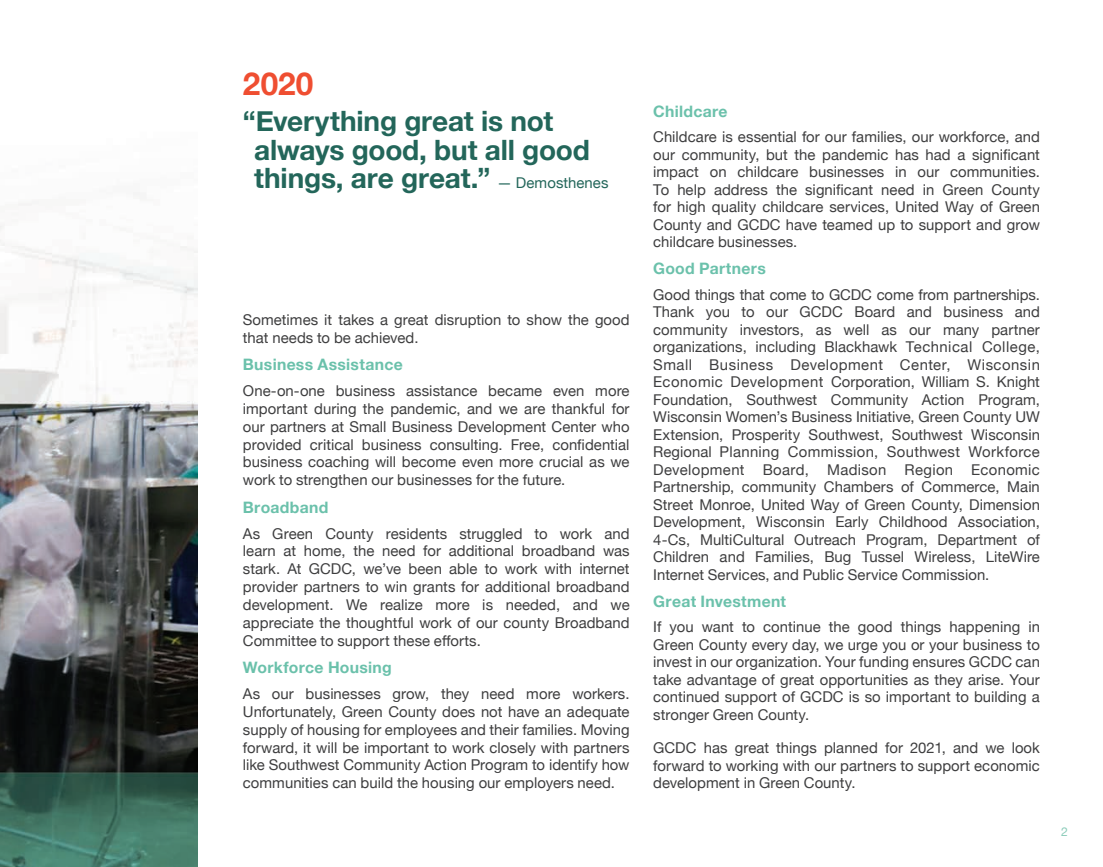
<style>
.page{position:relative;width:1103px;height:867px;background:#fff}
.page>*{position:absolute;margin:0;border:0;box-sizing:border-box;transform-origin:0 0}
.t1{font:700 31.5px "Helvetica Neue";color:#ef4e31}
.t2{font:700 28px/28.3px "Helvetica Neue";letter-spacing:-.005em;color:#23665a}
.P_Header{font:700 15.75px "Helvetica Neue";letter-spacing:.02em;color:#6bc1ab}
.t3{font:14.88px/17.5px "Helvetica Neue";letter-spacing:.005em;color:#3e3e3f;text-align:justify}
.sm_caption{font:12.25px "Helvetica Neue";color:#8cccba}
.s1{font-weight:400;font-size:14.88px}
</style>
<div class="page">
<img style="left:0;top:192px;width:197px;height:674px">
<p class="t1" style="left:243px;top:59px;width:72px">2020</p>
<p class="t2" style="left:254px;top:108px;width:356px;text-indent:-11px">“Everything great is not always good, but all good things, are great.” <span class="s1">— Demosthenes</span></p>
<p class="t3" style="left:243px;top:311px;width:388px">Sometimes it takes a great disruption to show the good that needs to be achieved.</p>
<p class="P_Header" style="left:243px;top:352px;width:161px">Business Assistance</p>
<p class="t3" style="left:243px;top:382px;width:388px">One-on-one business assistance became even more important during the pandemic, and we are thankful for our partners at Small Business Development Center who provided critical business consulting. Free, confidential business coaching will become even more crucial as we work to strengthen our businesses for the future.</p>
<p class="P_Header" style="left:243px;top:494px;width:87px">Broadband</p>
<p class="t3" style="left:243px;top:525px;width:388px">As Green County residents struggled to work and learn at home, the need for additional broadband was stark. At GCDC, we’ve been able to work with internet provider partners to win grants for additional broadband development. We realize more is needed, and we appreciate the thoughtful work of our county Broadband Committee to support these efforts.</p>
<p class="P_Header" style="left:243px;top:655px;width:150px">Workforce Housing</p>
<p class="t3" style="left:243px;top:685px;width:388px">As our businesses grow, they need more workers.<br>Unfortunately, Green County does not have an adequate supply of housing for employees and their families. Moving forward, it will be important to work closely with partners like Southwest Community Action Program to identify how communities can build the housing our employers need.</p>
<p class="P_Header" style="left:653px;top:99px;width:76px">Childcare</p>
<p class="t3" style="left:653px;top:129px;width:388px">Childcare is essential for our families, our workforce, and our community, but the pandemic has had a significant impact on childcare businesses in our communities.<br>To help address the significant need in Green County for high quality childcare services, United Way of Green County and GCDC have teamed up to support and grow childcare businesses.</p>
<p class="P_Header" style="left:653px;top:256px;width:114px">Good Partners</p>
<p class="t3" style="left:653px;top:286px;width:388px">Good things that come to GCDC come from partnerships.<br>Thank you to our GCDC Board and business and community investors, as well as our many partner organizations, including Blackhawk Technical College, Small Business Development Center, Wisconsin Economic Development Corporation, William S. Knight Foundation, Southwest Community Action Program, Wisconsin Women’s Business Initiative, Green County UW Extension, Prosperity Southwest, Southwest Wisconsin Regional Planning Commission, Southwest Workforce Development Board, Madison Region Economic Partnership, community Chambers of Commerce, Main Street Monroe, United Way of Green County, Dimension Development, Wisconsin Early Childhood Association, 4-Cs, MultiCultural Outreach Program, Department of Children and Families, Bug Tussel Wireless, LiteWire Internet Services, and Public Service Commission.</p>
<p class="P_Header" style="left:653px;top:589px;width:134px">Great Investment</p>
<p class="t3" style="left:653px;top:619px;width:388px">If you want to continue the good things happening in Green County every day, we urge you or your business to invest in our organization. Your funding ensures GCDC can take advantage of great opportunities as they arise. Your continued support of GCDC is so important to building a stronger Green County.</p>
<p class="t3" style="left:653px;top:739px;width:388px">GCDC has great things planned for 2021, and we look forward to working with our partners to support economic development in Green County.</p>
<p class="sm_caption" style="left:1061px;top:822px;width:8px">2</p>
</div>
